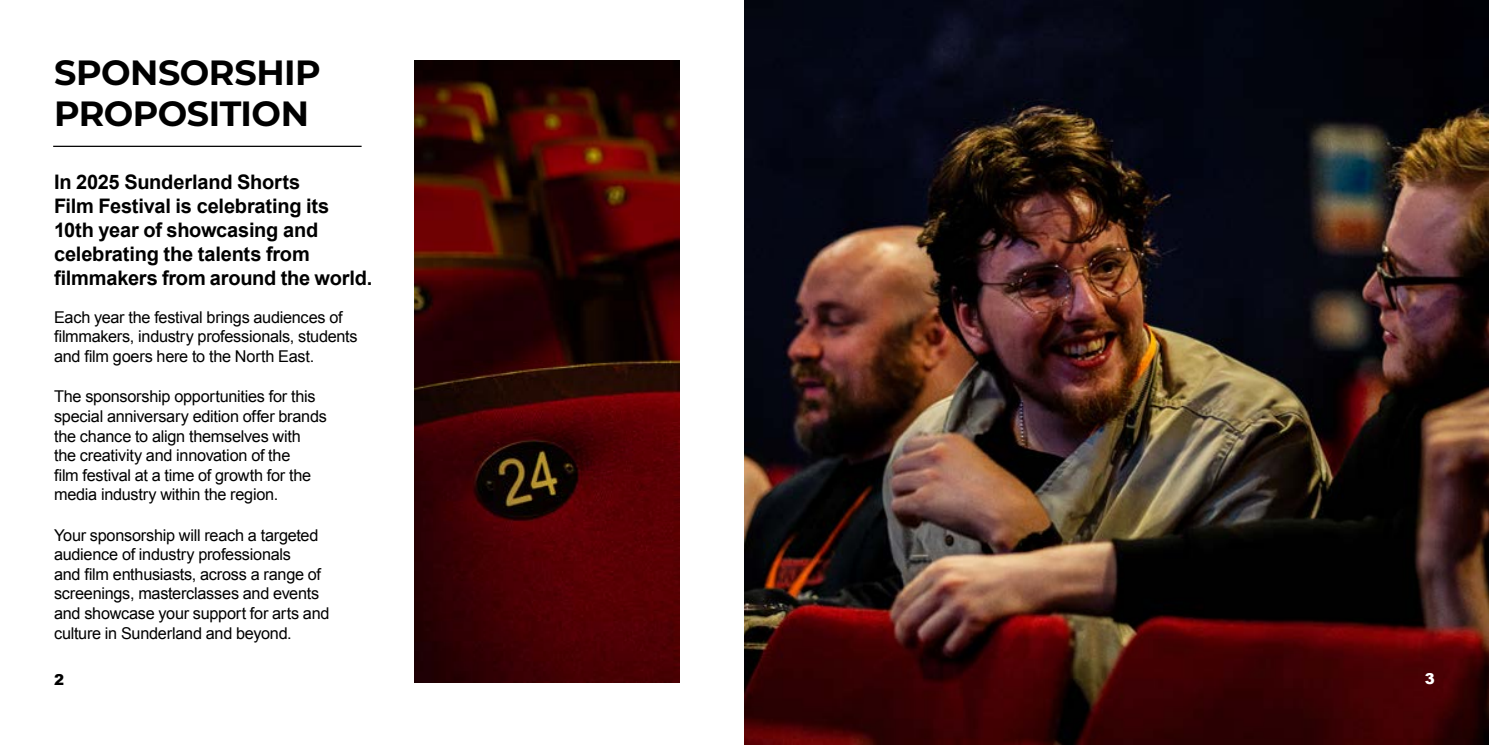
<style>
.page{position:relative;width:1489px;height:745px;background:#fff}
.page>*{position:absolute;margin:0;border:0;box-sizing:border-box;transform-origin:0 0}
.t1{font:700 35px/41.2px "Montserrat";letter-spacing:-.015em;color:#000}
.t2{font:700 20px/24px "Arial";letter-spacing:-.01em;color:#000}
.t3{font:16.25px/19.5px "Arial";letter-spacing:-.015em;color:#000}
.t4{font:900 15px "Arial";color:#000}
.t5{font:900 15px "Arial";color:#fff}
</style>
<div class="page">
<img style="left:744px;top:0;width:744px;height:744px">
<img style="left:415px;top:60px;width:264px;height:622px">
<hr style="left:53px;top:146px;width:308px;height:1px;background:#000">
<h1 class="t1" style="left:54px;top:50px;width:268px">SPONSORSHIP<br>PROPOSITION</h1>
<p class="t2" style="left:54px;top:171px;width:320px">In 2025 Sunderland Shorts<br>Film Festival is celebrating its<br>10th year of showcasing and celebrating the talents from filmmakers from around the world.</p>
<p class="t3" style="left:54px;top:307px;width:305px">Each year the festival brings audiences of filmmakers, industry professionals, students and film goers here to the North East.</p>
<p class="t3" style="left:54px;top:387px;width:274px">The sponsorship opportunities for this special anniversary edition offer brands the chance to align themselves with the creativity and innovation of the<br>film festival at a time of growth for the media industry within the region.</p>
<p class="t3" style="left:54px;top:525px;width:277px">Your sponsorship will reach a targeted audience of industry professionals<br>and film enthusiasts, across a range of screenings, masterclasses and events and showcase your support for arts and culture in Sunderland and beyond.</p>
<p class="t4" style="left:54px;top:668px;width:12px">2</p>
<p class="t5" style="left:1424px;top:667px;width:12px">3</p>
</div>
